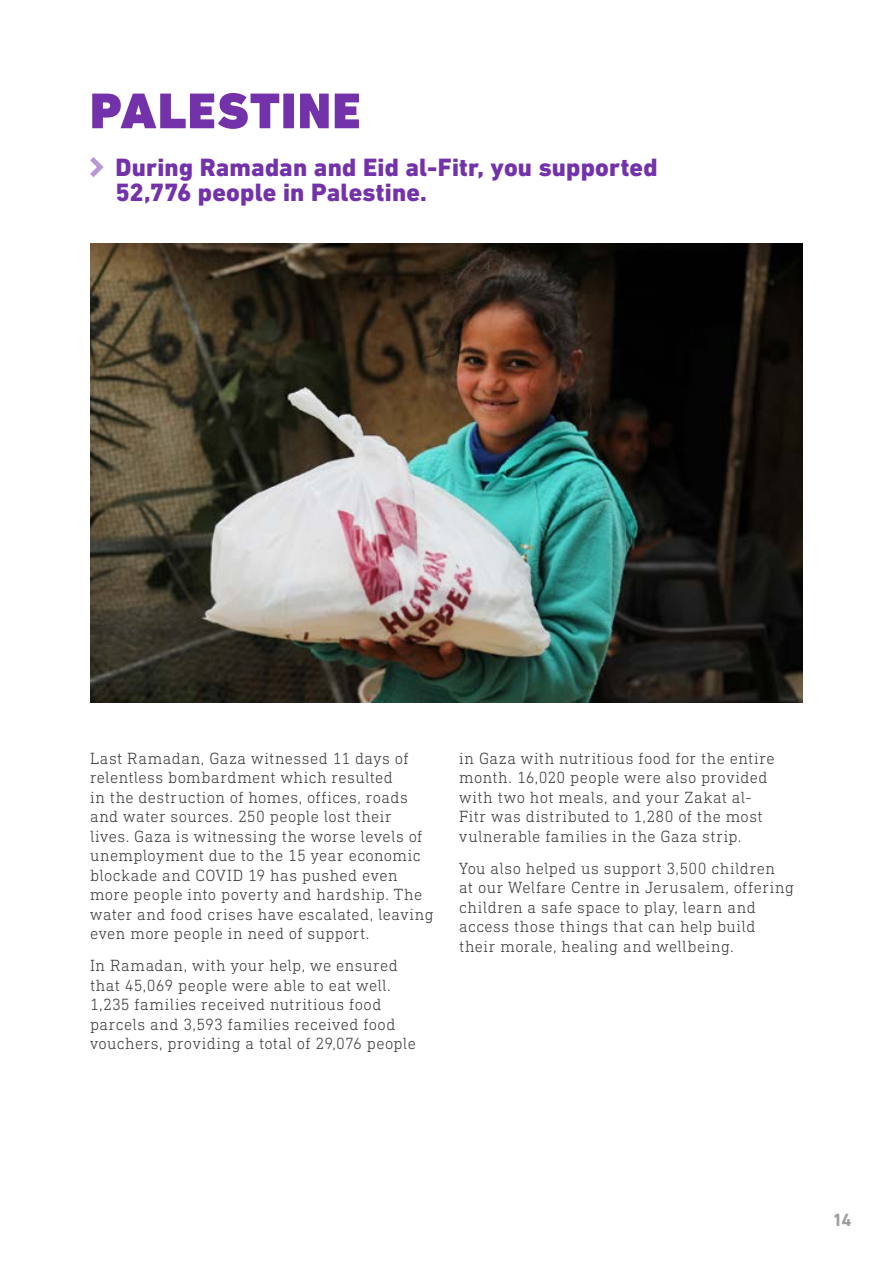
<style>
.page{position:relative;width:893px;height:1263px;background:#fff}
.page>*{position:absolute;margin:0;border:0;box-sizing:border-box;transform-origin:0 0}
.t1{font:900 51px "DIN Next LT Pro";letter-spacing:.03em;color:#7332aa}
.price_handle{font:800 25.5px/25.5px "DIN Next LT Pro";letter-spacing:.01em;color:#7332aa}
.t2{font:700 18px "DIN Next LT Pro";color:#9d9d9c}
.Body_Copy{font:300 16.5px/19.5px "DIN Next Slab Pro";letter-spacing:.025em;color:#3c3c3b}
</style>
<div class="page">
<svg style="left:90px;top:157px;width:14px;height:20px"></svg>
<img style="left:90px;top:244px;width:713px;height:458px">
<p class="t1" style="left:90px;top:80px;width:272px">PALESTINE</p>
<p class="price_handle" style="left:116px;top:154px;width:544px">During Ramadan and Eid al-Fitr, you supported<br>52,776 people in Palestine.</p>
<p class="Body_Copy" style="left:90px;top:748px;width:345px">Last Ramadan, Gaza witnessed 11 days of relentless bombardment which resulted<br>in the destruction of homes, offices, roads and water sources. 250 people lost their lives. Gaza is witnessing the worse levels of unemployment due to the 15 year economic blockade and COVID 19 has pushed even more people into poverty and hardship. The water and food crises have escalated, leaving even more people in need of support.</p>
<p class="Body_Copy" style="left:90px;top:956px;width:327px">In Ramadan, with your help, we ensured that 45,069 people were able to eat well.<br>1,235 families received nutritious food parcels and 3,593 families received food vouchers, providing a total of 29,076 people</p>
<p class="Body_Copy" style="left:459px;top:748px;width:317px">in Gaza with nutritious food for the entire month. 16,020 people were also provided with two hot meals, and your Zakat al-Fitr was distributed to 1,280 of the most vulnerable families in the Gaza strip.</p>
<p class="Body_Copy" style="left:459px;top:858px;width:336px">You also helped us support 3,500 children<br>at our Welfare Centre in Jerusalem, offering children a safe space to play, learn and access those things that can help build their morale, healing and wellbeing.</p>
<p class="t2" style="left:832px;top:1209px;width:21px">14</p>
</div>
